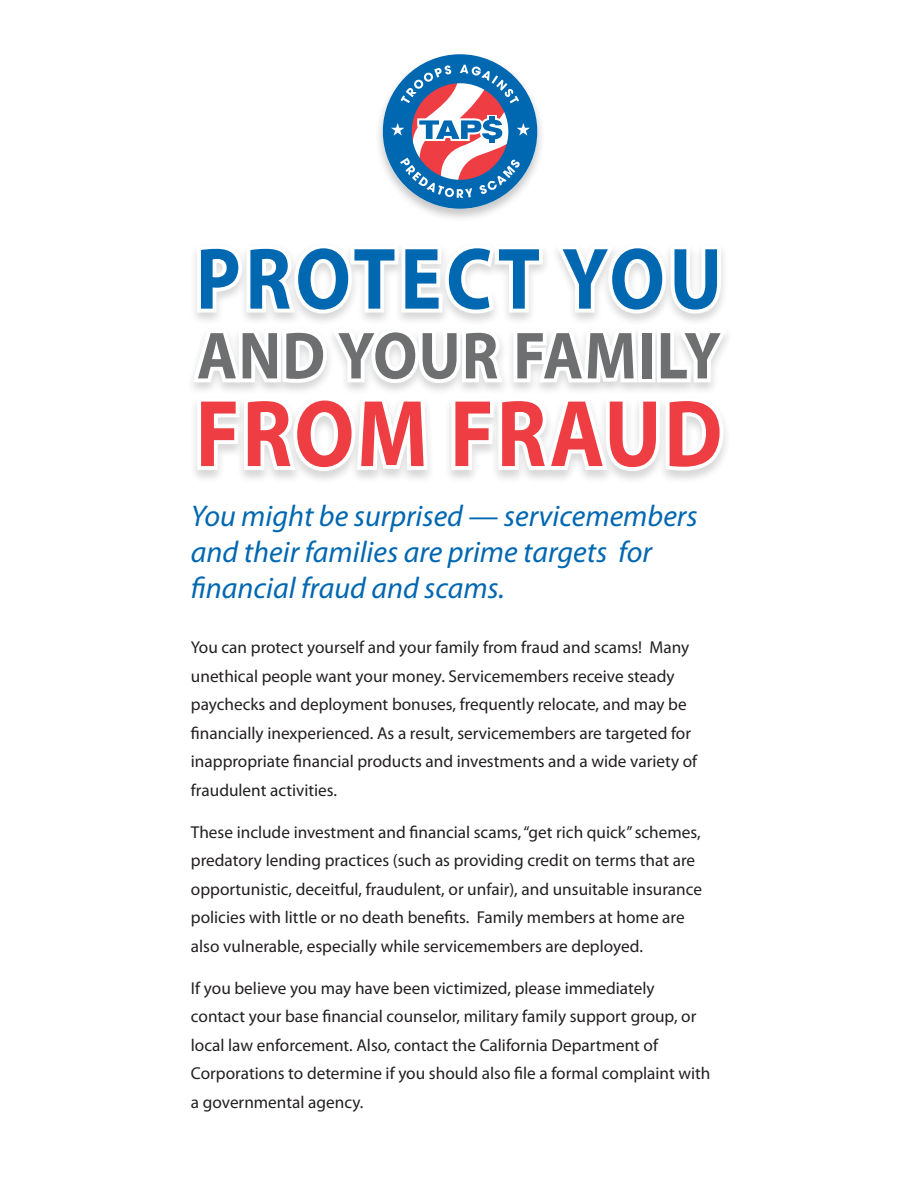
<style>
.page{position:relative;width:918px;height:1188px;background:#fff}
.page>*{position:absolute;margin:0;border:0;box-sizing:border-box;transform-origin:0 0}
.t1{font:700 95.7px "Myriad Pro";letter-spacing:.03em;color:#ef3e43;scale:.88 1}
.t2{font:700 88.05px "Myriad Pro";letter-spacing:.06em;color:#0067b1;scale:.88 1}
.t3{font:700 67.2px "Myriad Pro";letter-spacing:.02em;color:#6d6f71;scale:.92 1}
.Body_1{font:italic 30px/36px "Myriad Pro";color:#0067b1}
.Body_1-2{font:17.25px/28.5px "Myriad Pro";color:#231f20}
</style>
<div class="page">
<div style="left:374px;top:52px;width:171px;height:171px;background:#231f20;opacity:.25"></div>
<svg style="left:383px;top:54px;width:154px;height:155px"></svg>
<div style="left:183px;top:235px;width:551px;height:246px;background:#fff;opacity:.43"></div>
<svg style="left:193px;top:239px;width:532px;height:78px"></svg>
<svg style="left:188px;top:323px;width:545px;height:152px"></svg>
<p class="t2" style="left:196px;top:222px;width:600px">PROTECT YOU</p>
<p class="t3" style="left:197px;top:312px;width:571px">AND YOUR FAMILY</p>
<p class="t1" style="left:196px;top:371px;width:600px">FROM FRAUD</p>
<p class="Body_1" style="left:191px;top:497px;width:508px">You might be surprised — servicemembers and their families are prime targets for financial fraud and scams.</p>
<p class="Body_1-2" style="left:191px;top:633px;width:508px">You can protect yourself and your family from fraud and scams! Many unethical people want your money. Servicemembers receive steady paychecks and deployment bonuses, frequently relocate, and may be financially inexperienced. As a result, servicemembers are targeted for inappropriate financial products and investments and a wide variety of fraudulent activities.</p>
<p class="Body_1-2" style="left:191px;top:817px;width:513px">These include investment and financial scams, “get rich quick” schemes, predatory lending practices (such as providing credit on terms that are opportunistic, deceitful, fraudulent, or unfair), and unsuitable insurance policies with little or no death benefits. Family members at home are also vulnerable, especially while servicemembers are deployed.</p>
<p class="Body_1-2" style="left:191px;top:973px;width:521px">If you believe you may have been victimized, please immediately contact your base financial counselor, military family support group, or local law enforcement. Also, contact the California Department of Corporations to determine if you should also file a formal complaint with a governmental agency.</p>
</div>
